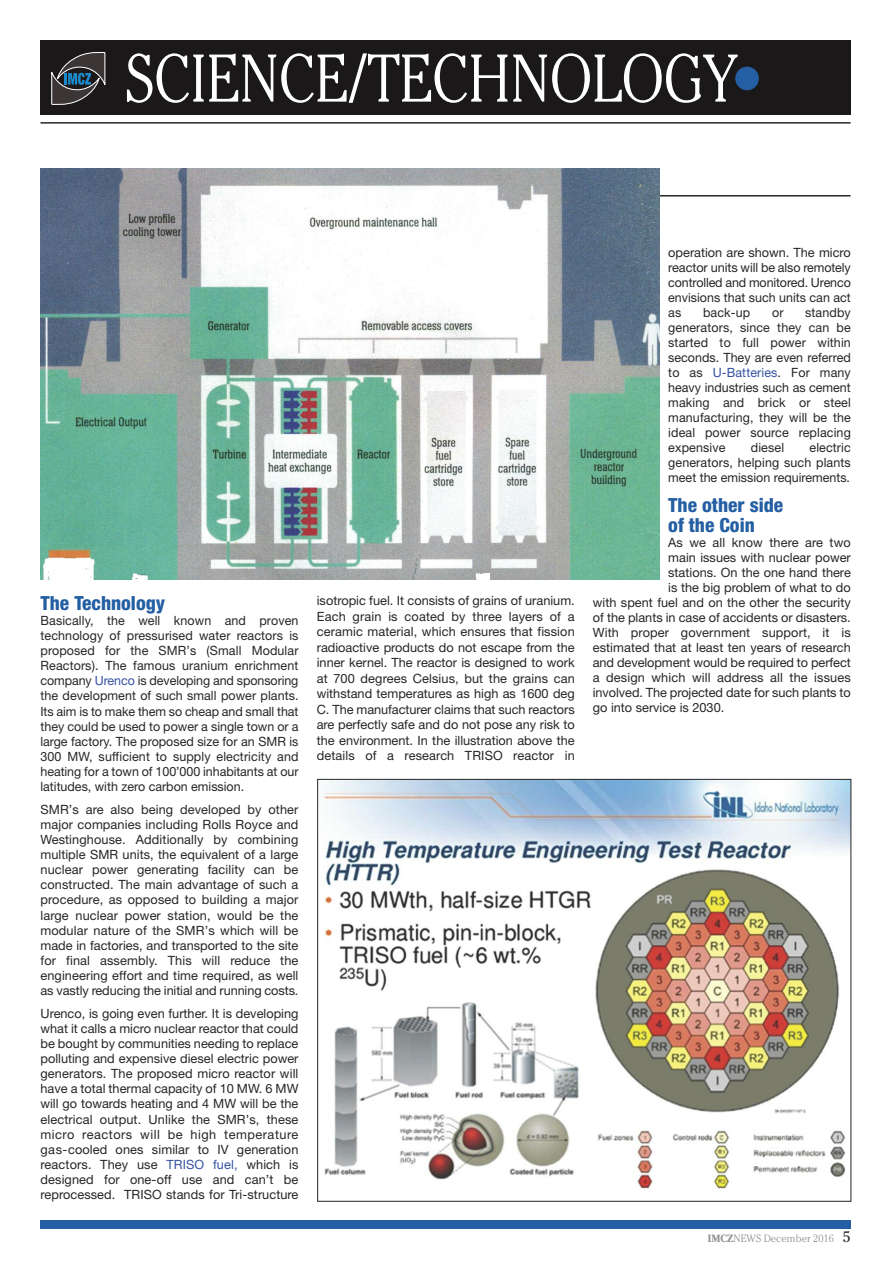
<style>
.page{position:relative;width:893px;height:1263px;background:#fff}
.page>*{position:absolute;margin:0;border:0;box-sizing:border-box;transform-origin:0 0}
.t1{font:300 66.9px "Cheltenham";color:#fff;scale:.87 1}
.t2{font:800 condensed 19.5px/19.5px "Helvetica Neue";color:#255fa3}
.t3{font:12.75px/15.1px "Helvetica Neue";color:#272627;text-align:justify}
.t4{font:300 10.5px "Cheltenham";color:#939393}
.s1{font-family:"Helvetica Neue";font-weight:900;font-stretch:condensed;font-size:66.3px;color:#255fa3}
.s2{color:#3553a1}
.s3{font-weight:700}
.s4{font-weight:400;font-size:15px;color:#272627}
</style>
<div class="page">
<hr style="left:40px;top:195px;width:810px;height:2px;background:#272627">
<div style="left:40px;top:41px;width:810px;height:74px;background:#1b1819"></div>
<svg style="left:51px;top:52px;width:54px;height:53px"></svg>
<hr style="left:40px;top:122px;width:810px;height:2px;background:#272627">
<div style="left:40px;top:1220px;width:810px;height:9px;background:#255fa3"></div>
<img style="left:40px;top:168px;width:619px;height:412px">
<img style="left:321px;top:781px;width:528px;height:410px">
<h1 class="t1" style="left:126px;top:52px;width:735px">SCIENCE/TECHNOLOGY<span class="s1">•</span></h1>
<h2 class="t2" style="left:40px;top:595px;width:126px">The Technology</h2>
<p class="t3" style="left:41px;top:614px;width:259px">Basically, the well known and proven technology of pressurised water reactors is proposed for the SMR’s (Small Modular Reactors). The famous uranium enrichment company <span class="s2">Urenco</span> is developing and sponsoring the development of such small power plants.<br>Its aim is to make them so cheap and small that they could be used to power a single town or a large factory. The proposed size for an SMR is 300 MW, sufficient to supply electricity and heating for a town of 100’000 inhabitants at our latitudes, with zero carbon emission.</p>
<p class="t3" style="left:40px;top:803px;width:259px">SMR’s are also being developed by other major companies including Rolls Royce and Westinghouse. Additionally by combining multiple SMR units, the equivalent of a large nuclear power generating facility can be constructed. The main advantage of such a procedure, as opposed to building a major large nuclear power station, would be the modular nature of the SMR’s which will be made in factories, and transported to the site for final assembly. This will reduce the engineering effort and time required, as well as vastly reducing the initial and running costs.</p>
<p class="t3" style="left:40px;top:1007px;width:259px">Urenco, is going even further. It is developing what it calls a micro nuclear reactor that could be bought by communities needing to replace polluting and expensive diesel electric power generators. The proposed micro reactor will have a total thermal capacity of 10 MW. 6 MW will go towards heating and 4 MW will be the electrical output. Unlike the SMR’s, these micro reactors will be high temperature gas-cooled ones similar to IV generation reactors. They use <span class="s2">TRISO fuel,</span> which is designed for one-off use and can’t be reprocessed. TRISO stands for Tri-structure</p>
<p class="t3" style="left:317px;top:594px;width:259px;line-height:15.6px">isotropic fuel. It consists of grains of uranium.<br>Each grain is coated by three layers of a ceramic material, which ensures that fission radioactive products do not escape from the inner kernel. The reactor is designed to work at 700 degrees Celsius, but the grains can withstand temperatures as high as 1600 deg C. The manufacturer claims that such reactors are perfectly safe and do not pose any risk to the environment. In the illustration above the details of a research TRISO reactor in</p>
<p class="t3" style="left:668px;top:246px;width:184px">operation are shown. The micro reactor units will be also remotely controlled and monitored. Urenco envisions that such units can act as</p>
<p class="t3" style="left:668px;top:306px;width:184px;text-indent:137px">standby generators, since they can be started to full power within seconds. They are even referred to as <span class="s2">U-Batteries</span>. For many heavy industries such as cement making and brick or steel manufacturing, they will be the ideal power source replacing expensive</p>
<p class="t3" style="left:703px;top:306px;width:49px">back-up</p>
<p class="t3" style="left:772px;top:306px;width:13px">or</p>
<p class="t3" style="left:668px;top:441px;width:184px;text-indent:141px">electric generators, helping such plants meet the emission requirements.</p>
<h2 class="t2" style="left:668px;top:497px;width:117px">The other side of the Coin</h2>
<p class="t3" style="left:668px;top:536px;width:184px">As we all know there are two</p>
<p class="t3" style="left:668px;top:551px;width:184px">main issues with nuclear power</p>
<p class="t3" style="left:668px;top:566px;width:184px">stations. On the one hand there</p>
<p class="t3" style="left:668px;top:581px;width:184px">is the big problem of what to do</p>
<p class="t3" style="left:593px;top:596px;width:259px">with spent fuel and on the other the security</p>
<p class="t3" style="left:593px;top:611px;width:259px">of the plants in case of accidents or disasters.</p>
<p class="t3" style="left:593px;top:626px;width:259px">With proper government support, it is</p>
<p class="t3" style="left:593px;top:641px;width:259px">estimated that at least ten years of research</p>
<p class="t3" style="left:593px;top:656px;width:259px">and development would be required to perfect</p>
<p class="t3" style="left:593px;top:671px;width:259px">a design which will address all the issues</p>
<p class="t3" style="left:593px;top:686px;width:259px">involved. The projected date for such plants to</p>
<p class="t3" style="left:593px;top:701px;width:133px">go into service is 2030.</p>
<p class="t3" style="left:751px;top:441px;width:35px">diesel</p>
<p class="t4" style="left:708px;top:1234px;width:144px"><span class="s3">IMCZ</span>NEWS December 2016 <span class="s4">5</span></p>
</div>
